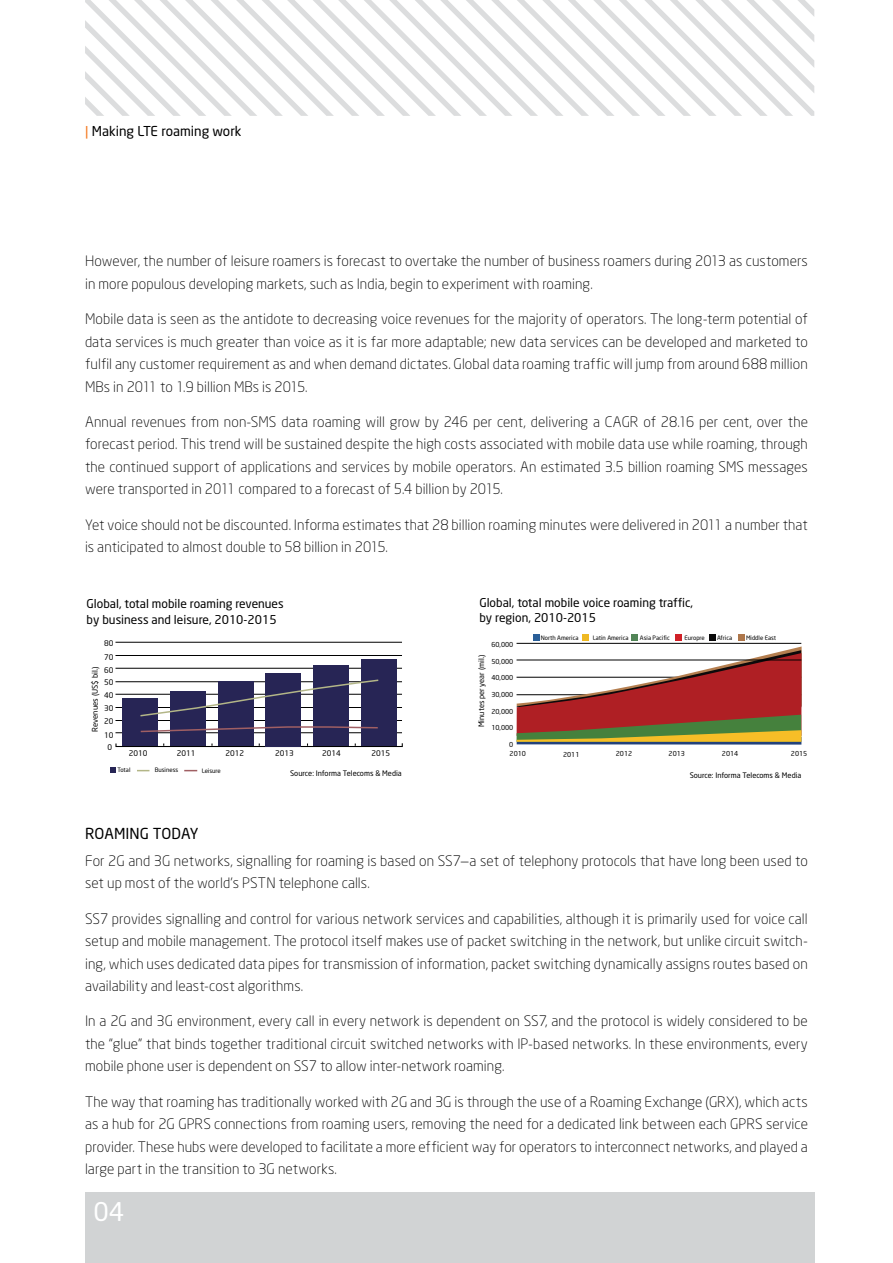
<style>
.page{position:relative;width:893px;height:1263px;background:#fff}
.page>*{position:absolute;margin:0;border:0;box-sizing:border-box;transform-origin:0 0}
.t1{font:25.5px "Neo Sans";color:#fff}
.t2{font:15px "Neo Sans";color:#000}
.t3{font:300 14.25px/22.5px "Neo Sans";letter-spacing:.005em;color:#000;text-align:justify}
.t4{font:13.5px "Neo Sans";color:#000}
.t5{font:12px/15.5px "Neo Sans";color:#000}
.t6{font:7.65px "Neo Sans";color:#000}
.t7{font:7.5px "Neo Sans";color:#000}
.t8{font:6.75px "Neo Sans";color:#000}
.t9{font:6px "Neo Sans";color:#000}
.s1{color:#f47920}
</style>
<div class="page">
<svg style="left:85px;top:0;width:729px;height:116px"></svg>
<div style="left:85px;top:1193px;width:729px;height:70px;background:#d1d3d4"></div>
<hr style="left:115px;top:642px;width:287px;height:1px;background:#000">
<hr style="left:115px;top:655px;width:287px;height:1px;background:#000">
<hr style="left:115px;top:668px;width:287px;height:1px;background:#000">
<hr style="left:115px;top:681px;width:287px;height:1px;background:#000">
<hr style="left:115px;top:694px;width:287px;height:1px;background:#000">
<hr style="left:115px;top:707px;width:287px;height:1px;background:#000">
<hr style="left:115px;top:720px;width:287px;height:1px;background:#000">
<hr style="left:115px;top:732px;width:287px;height:1px;background:#000">
<div style="left:115px;top:743px;width:288px;height:4px;border:1px solid #000"></div>
<svg style="left:110px;top:767px;width:6px;height:6px"></svg>
<div style="left:122px;top:699px;width:35px;height:47px;background:#272555"></div>
<div style="left:170px;top:691px;width:35px;height:55px;background:#272555"></div>
<div style="left:218px;top:682px;width:35px;height:64px;background:#272555"></div>
<div style="left:265px;top:673px;width:35px;height:73px;background:#272555"></div>
<div style="left:314px;top:666px;width:35px;height:80px;background:#272555"></div>
<div style="left:361px;top:659px;width:35px;height:87px;background:#272555"></div>
<svg style="left:139px;top:678px;width:240px;height:39px"></svg>
<svg style="left:140px;top:725px;width:238px;height:8px"></svg>
<svg style="left:137px;top:770px;width:12px;height:1px"></svg>
<svg style="left:184px;top:770px;width:13px;height:1px"></svg>
<hr style="left:517px;top:643px;width:284px;height:1px;background:#000">
<svg style="left:517px;top:646px;width:285px;height:99px"></svg>
<svg style="left:533px;top:634px;width:6px;height:6px"></svg>
<svg style="left:582px;top:634px;width:6px;height:6px"></svg>
<svg style="left:631px;top:634px;width:6px;height:6px"></svg>
<div style="left:675px;top:634px;width:7px;height:6px;background:#d02027"></div>
<div style="left:709px;top:634px;width:7px;height:6px;background:#0a090a"></div>
<svg style="left:738px;top:634px;width:6px;height:6px"></svg>
<p class="t4" style="left:85px;top:122px;width:158px"><span class="s1">|</span> Making LTE roaming work</p>
<p class="t3" style="left:85px;top:250px;width:724px">However, the number of leisure roamers is forecast to overtake the number of business roamers during 2013 as customers in more populous developing markets, such as India, begin to experiment with roaming.</p>
<p class="t3" style="left:85px;top:307px;width:724px">Mobile data is seen as the antidote to decreasing voice revenues for the majority of operators. The long-term potential of data services is much greater than voice as it is far more adaptable; new data services can be developed and marketed to fulfil any customer requirement as and when demand dictates. Global data roaming traffic will jump from around 688 million MBs in 2011 to 1.9 billion MBs is 2015.</p>
<p class="t3" style="left:85px;top:410px;width:724px">Annual revenues from non-SMS data roaming will grow by 246 per cent, delivering a CAGR of 28.16 per cent, over the forecast period. This trend will be sustained despite the high costs associated with mobile data use while roaming, through the continued support of applications and services by mobile operators. An estimated 3.5 billion roaming SMS messages were transported in 2011 compared to a forecast of 5.4 billion by 2015.</p>
<p class="t3" style="left:85px;top:513px;width:724px">Yet voice should not be discounted. Informa estimates that 28 billion roaming minutes were delivered in 2011 a number that is anticipated to almost double to 58 billion in 2015.</p>
<p class="t5" style="left:87px;top:596px;width:199px">Global, total mobile roaming revenues by business and leisure, 2010-2015</p>
<p class="t5" style="left:479px;top:594px;width:215px">Global, total mobile voice roaming traffic, by region, 2010-2015</p>
<p class="t6" style="left:104px;top:639px;width:11px">80</p>
<p class="t8" style="left:491px;top:640px;width:23px">60,000</p>
<p class="t9" style="left:541px;top:634px;width:39px">North America</p>
<p class="t9" style="left:593px;top:634px;width:37px">Latin America</p>
<p class="t9" style="left:640px;top:634px;width:31px">Asia Pacific</p>
<p class="t9" style="left:684px;top:634px;width:22px">Europre</p>
<p class="t9" style="left:717px;top:634px;width:17px">Africa</p>
<p class="t9" style="left:746px;top:634px;width:32px">Middle East</p>
<p class="t6" style="left:104px;top:652px;width:11px">70</p>
<p class="t6" style="left:90px;top:731px;width:67px;rotate:-90deg">Revenues (US$ bil.)</p>
<p class="t6" style="left:104px;top:665px;width:11px">60</p>
<p class="t6" style="left:104px;top:677px;width:11px">50</p>
<p class="t6" style="left:104px;top:690px;width:11px">40</p>
<p class="t6" style="left:104px;top:704px;width:11px">30</p>
<p class="t6" style="left:104px;top:717px;width:11px">20</p>
<p class="t6" style="left:104px;top:730px;width:11px">10</p>
<p class="t7" style="left:477px;top:727px;width:74px;rotate:-90deg">Minutes per year (mil.)</p>
<p class="t8" style="left:491px;top:657px;width:23px">50,000</p>
<p class="t8" style="left:491px;top:673px;width:23px">40,000</p>
<p class="t8" style="left:491px;top:690px;width:23px">30,000</p>
<p class="t8" style="left:491px;top:707px;width:23px">20,000</p>
<p class="t8" style="left:491px;top:724px;width:23px">10,000</p>
<p class="t6" style="left:107px;top:743px;width:6px">0</p>
<p class="t6" style="left:129px;top:749px;width:20px">2010</p>
<p class="t6" style="left:177px;top:748px;width:20px">2011</p>
<p class="t6" style="left:226px;top:748px;width:20px">2012</p>
<p class="t6" style="left:275px;top:748px;width:20px">2013</p>
<p class="t6" style="left:322px;top:748px;width:20px">2014</p>
<p class="t6" style="left:372px;top:748px;width:20px">2015</p>
<p class="t8" style="left:509px;top:740px;width:6px">0</p>
<p class="t8" style="left:510px;top:750px;width:18px">2010</p>
<p class="t8" style="left:563px;top:750px;width:18px">2011</p>
<p class="t8" style="left:616px;top:749px;width:18px">2012</p>
<p class="t8" style="left:669px;top:749px;width:18px">2013</p>
<p class="t8" style="left:722px;top:749px;width:18px">2014</p>
<p class="t8" style="left:791px;top:749px;width:18px">2015</p>
<p class="t9" style="left:118px;top:766px;width:14px">Total</p>
<p class="t9" style="left:155px;top:766px;width:25px">Business</p>
<p class="t9" style="left:202px;top:767px;width:21px">Leisure</p>
<p class="t7" style="left:290px;top:768px;width:113px">Source: Informa Telecoms &amp; Media</p>
<p class="t7" style="left:690px;top:770px;width:113px">Source: Informa Telecoms &amp; Media</p>
<p class="t2" style="left:85px;top:824px;width:114px">ROAMIN G TODAY</p>
<p class="t3" style="left:85px;top:849px;width:724px">For 2G and 3G networks, signalling for roaming is based on SS7—a set of telephony protocols that have long been used to set up most of the world’s PSTN telephone calls.</p>
<p class="t3" style="left:85px;top:907px;width:724px">SS7 provides signalling and control for various network services and capabilities, although it is primarily used for voice call setup and mobile management. The protocol itself makes use of packet switching in the network, but unlike circuit switch&shy;ing, which uses dedicated data pipes for transmission of information, packet switching dynamically assigns routes based on availability and least-cost algorithms.</p>
<p class="t3" style="left:85px;top:1010px;width:724px">In a 2G and 3G environment, every call in every network is dependent on SS7, and the protocol is widely considered to be the “glue” that binds together traditional circuit switched networks with IP-based networks. In these environments, every mobile phone user is dependent on SS7 to allow inter-network roaming.</p>
<p class="t3" style="left:85px;top:1090px;width:724px">The way that roaming has traditionally worked with 2G and 3G is through the use of a Roaming Exchange (GRX), which acts as a hub for 2G GPRS connections from roaming users, removing the need for a dedicated link between each GPRS service provider. These hubs were developed to facilitate a more efficient way for operators to interconnect networks, and played a large part in the transition to 3G networks.</p>
<h1 class="t1" style="left:94px;top:1196px;width:32px">04</h1>
</div>
